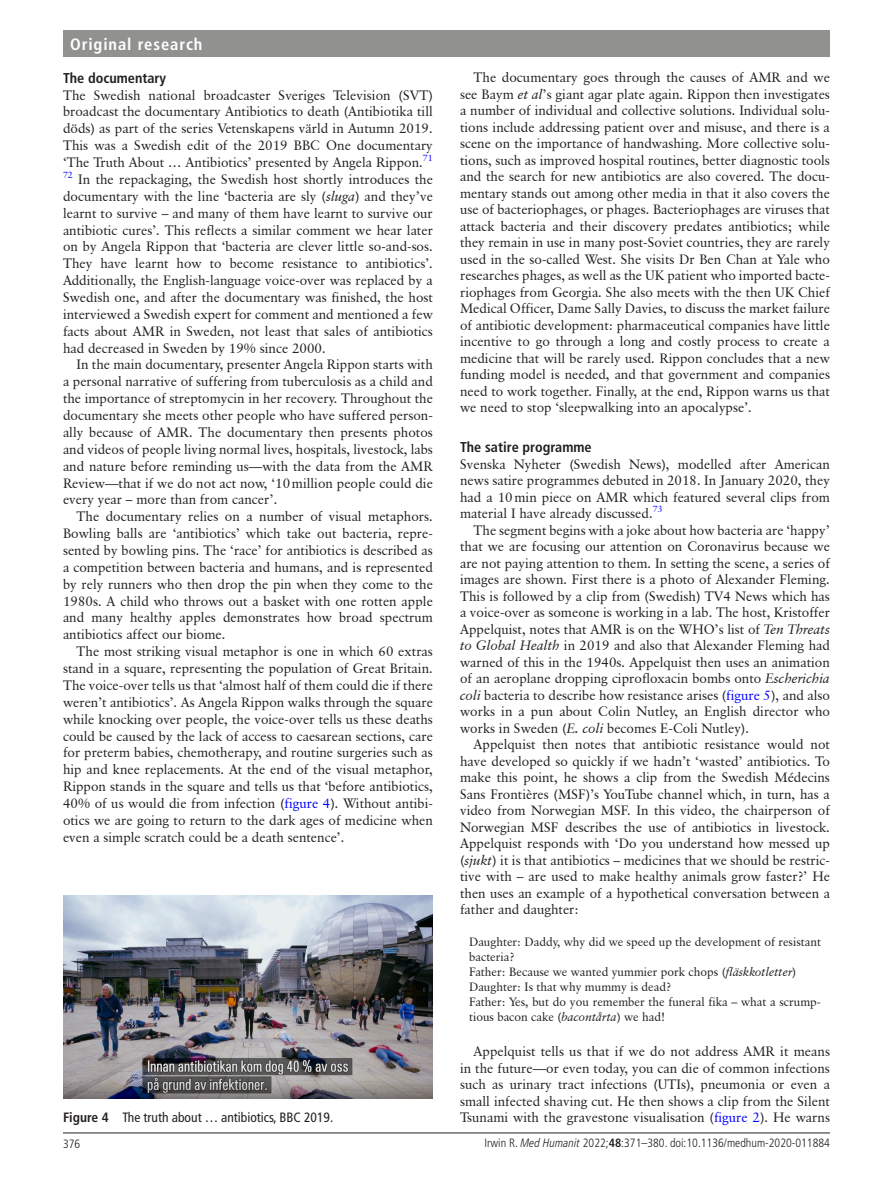
<style>
.page{position:relative;width:893px;height:1191px;background:#fff}
.page>*{position:absolute;margin:0;border:0;box-sizing:border-box;transform-origin:0 0}
.t1{font:700 condensed 16.5px "Frutiger LT Pro";letter-spacing:.055em;color:#fff}
.t2{font:700 condensed 14.25px "Frutiger LT Pro";color:#231f20}
.t3{font:13.5px/16.5px "Classical Garamond BT";color:#231f20;text-align:justify}
.t4{font:condensed 13.5px "Frutiger LT Pro";color:#231f20}
.t5{font:12px/15px "Classical Garamond BT";color:#231f20}
.t6{font:300 condensed 12px "Frutiger LT Pro";color:#231f20}
.t7{font:9px "Classical Garamond BT";color:#00f}
.s1{font-style:italic}
.s2{color:#00f}
.s3{font-weight:700}
</style>
<div class="page">
<hr style="left:63px;top:1132px;width:767px;height:1px;background:#231f20">
<div style="left:64px;top:31px;width:765px;height:25px;background:#919190"></div>
<div style="left:63px;top:30px;width:767px;height:27px;border:2px solid #919190"></div>
<img style="left:63px;top:895px;width:370px;height:203px">
<p class="t1" style="left:70px;top:34px;width:134px">Original research</p>
<p class="t2" style="left:63px;top:69px;width:105px">The documentary</p>
<p class="t3" style="left:63px;top:86px;width:371px">The Swedish national broadcaster Sveriges Television (SVT) broadcast the documentary Antibiotics to death (Antibiotika till döds) as part of the series Vetenskapens värld in Autumn 2019.<br>This was a Swedish edit of the 2019 BBC One documentary ‘The Truth About … Antibiotics’ presented by Angela Rippon.</p>
<p class="t7" style="left:423px;top:152px;width:11px">71</p>
<p class="t3" style="left:63px;top:171px;width:371px"><sup>72</sup> In the repackaging, the Swedish host shortly introduces the documentary with the line ‘bacteria are sly (<span class="s1">sluga</span>) and they’ve learnt to survive – and many of them have learnt to survive our antibiotic cures’. This reflects a similar comment we hear later on by Angela Rippon that ‘bacteria are clever little so-and-sos.<br>They have learnt how to become resistance to antibiotics’.<br>Additionally, the English-language voice-over was replaced by a Swedish one, and after the documentary was finished, the host interviewed a Swedish expert for comment and mentioned a few facts about AMR in Sweden, not least that sales of antibiotics had decreased in Sweden by 19% since 2000.</p>
<p class="t3" style="left:63px;top:356px;width:371px;text-indent:14px">In the main documentary, presenter Angela Rippon starts with a personal narrative of suffering from tuberculosis as a child and the importance of streptomycin in her recovery. Throughout the documentary she meets other people who have suffered person&shy;ally because of AMR. The documentary then presents photos and videos of people living normal lives, hospitals, livestock, labs and nature before reminding us—with the data from the AMR Review—that if we do not act now, ‘10million people could die every year – more than from cancer’.</p>
<p class="t3" style="left:63px;top:508px;width:371px;text-indent:14px">The documentary relies on a number of visual metaphors.<br>Bowling balls are ‘antibiotics’ which take out bacteria, repre&shy;sented by bowling pins. The ‘race’ for antibiotics is described as a competition between bacteria and humans, and is represented by rely runners who then drop the pin when they come to the 1980s. A child who throws out a basket with one rotten apple and many healthy apples demonstrates how broad spectrum antibiotics affect our biome.</p>
<p class="t3" style="left:63px;top:643px;width:371px;text-indent:14px">The most striking visual metaphor is one in which 60 extras stand in a square, representing the population of Great Britain.<br>The voice-over tells us that ‘almost half of them could die if there weren’t antibiotics’. As Angela Rippon walks through the square while knocking over people, the voice-over tells us these deaths could be caused by the lack of access to caesarean sections, care for preterm babies, chemotherapy, and routine surgeries such as hip and knee replacements. At the end of the visual metaphor, Rippon stands in the square and tells us that ‘before antibiotics, 40% of us would die from infection (<span class="s2">figure 4</span>). Without antibi&shy;otics we are going to return to the dark ages of medicine when even a simple scratch could be a death sentence’.</p>
<p class="t3" style="left:460px;top:69px;width:371px;text-indent:14px">The documentary goes through the causes of AMR and we see Baym <span class="s1">et al</span>’s giant agar plate again. Rippon then investigates a number of individual and collective solutions. Individual solu&shy;tions include addressing patient over and misuse, and there is a scene on the importance of handwashing. More collective solu&shy;tions, such as improved hospital routines, better diagnostic tools and the search for new antibiotics are also covered. The docu&shy;mentary stands out among other media in that it also covers the use of bacteriophages, or phages. Bacteriophages are viruses that attack bacteria and their discovery predates antibiotics; while they remain in use in many post-Soviet countries, they are rarely used in the so-called West. She visits Dr Ben Chan at Yale who researches phages, as well as the UK patient who imported bacte&shy;riophages from Georgia. She also meets with the then UK Chief Medical Officer, Dame Sally Davies, to discuss the market failure of antibiotic development: pharmaceutical companies have little incentive to go through a long and costly process to create a medicine that will be rarely used. Rippon concludes that a new funding model is needed, and that government and companies need to work together. Finally, at the end, Rippon warns us that we need to stop ‘sleepwalking into an apocalypse’.</p>
<p class="t2" style="left:460px;top:438px;width:133px">The satire programme</p>
<p class="t3" style="left:460px;top:455px;width:371px">Svenska Nyheter (Swedish News), modelled after American news satire programmes debuted in 2018. In January 2020, they had a 10min piece on AMR which featured several clips from material I have already discussed.<sup>73</sup></p>
<p class="t3" style="left:460px;top:521px;width:371px;text-indent:14px">The segment begins with a joke about how bacteria are ‘happy’ that we are focusing our attention on Coronavirus because we are not paying attention to them. In setting the scene, a series of images are shown. First there is a photo of Alexander Fleming.<br>This is followed by a clip from (Swedish) TV4 News which has a voice-over as someone is working in a lab. The host, Kristoffer Appelquist, notes that AMR is on the WHO’s list of <span class="s1">Ten Threats to Global Health</span> in 2019 and also that Alexander Fleming had warned of this in the 1940s. Appelquist then uses an animation of an aeroplane dropping ciprofloxacin bombs onto <span class="s1">Escherichia coli</span> bacteria to describe how resistance arises (<span class="s2">figure 5</span>), and also works in a pun about Colin Nutley, an English director who works in Sweden (<span class="s1">E. coli</span> becomes E-Coli Nutley).</p>
<p class="t3" style="left:460px;top:736px;width:371px;text-indent:14px">Appelquist then notes that antibiotic resistance would not have developed so quickly if we hadn’t ‘wasted’ antibiotics. To make this point, he shows a clip from the Swedish Médecins Sans Frontières (MSF)’s YouTube channel which, in turn, has a video from Norwegian MSF. In this video, the chairperson of Norwegian MSF describes the use of antibiotics in livestock.<br>Appelquist responds with ‘Do you understand how messed up (<span class="s1">sjukt</span>) it is that antibiotics – medicines that we should be restric&shy;tive with – are used to make healthy animals grow faster?’ He then uses an example of a hypothetical conversation between a father and daughter:</p>
<p class="t5" style="left:469px;top:934px;width:353px">Daughter: Daddy, why did we speed up the development of resistant bacteria?<br>Father: Because we wanted yummier pork chops (<span class="s1">fläskkotletter</span>)<br>Daughter: Is that why mummy is dead?<br>Father: Yes, but do you remember the funeral fika – what a scrump&shy;tious bacon cake (<span class="s1">bacontårta</span>) we had!</p>
<p class="t3" style="left:460px;top:1043px;width:371px;text-indent:14px">Appelquist tells us that if we do not address AMR it means in the future—or even today, you can die of common infections such as urinary tract infections (UTIs), pneumonia or even a small infected shaving cut. He then shows a clip from the Silent</p>
<p class="t4" style="left:63px;top:1109px;width:272px"><span class="s3">Figure 4</span> The truth about … antibiotics, BBC 2019.</p>
<p class="t3" style="left:460px;top:1109px;width:371px">Tsunami with the gravestone visualisation (<span class="s2">figure 2</span>). He warns</p>
<p class="t6" style="left:63px;top:1136px;width:19px">376</p>
<p class="t6" style="left:484px;top:1136px;width:347px">Irwin R. <span class="s1">Med Humanit</span> 2022;<span class="s3">48</span>:371–380. doi:10.1136/medhum-2020-011884</p>
</div>
